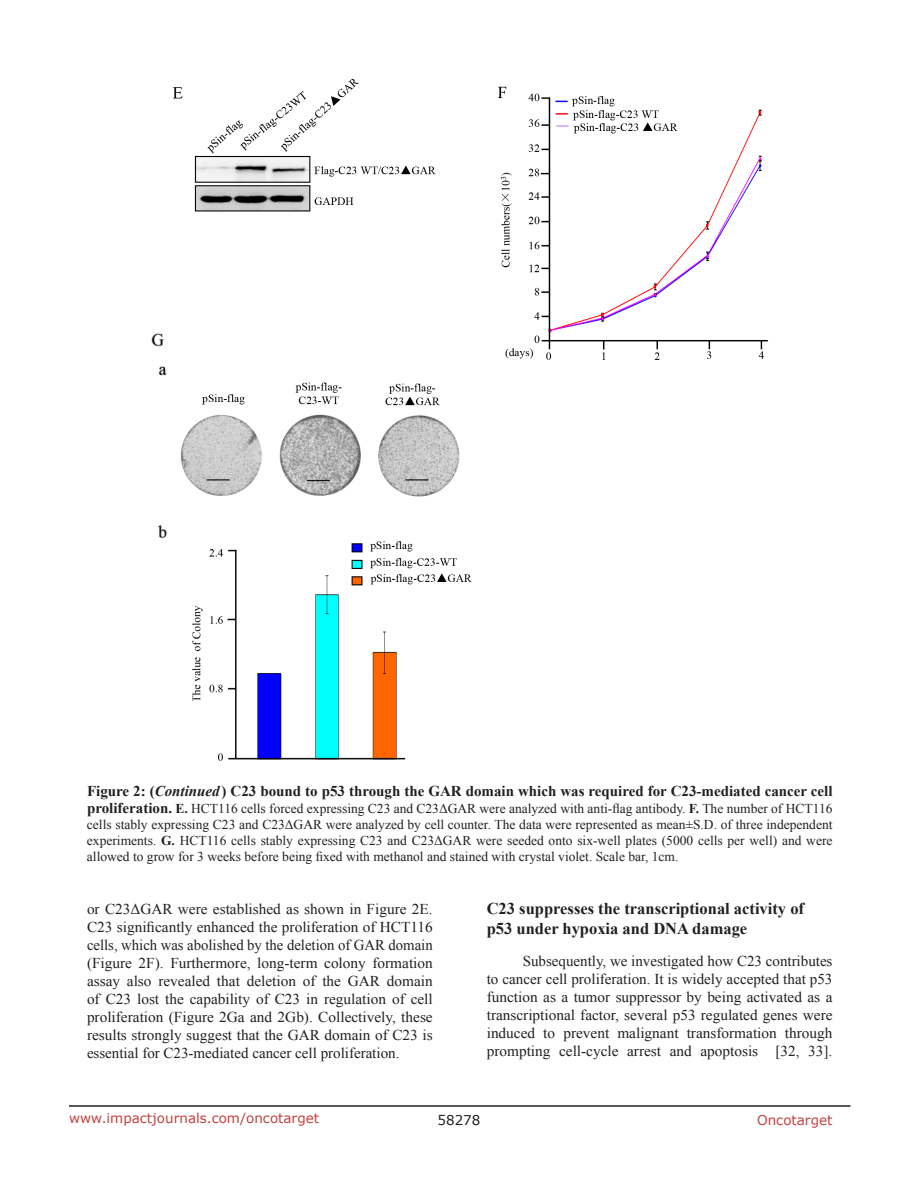
<style>
.page{position:relative;width:918px;height:1188px;background:#fff}
.page>*{position:absolute;margin:0;border:0;box-sizing:border-box;transform-origin:0 0}
.t1{font:700 16.5px/19.8px "Times New Roman";color:#231f20}
.t2{font:15px/18px "Times New Roman";color:#231f20;text-align:justify}
.t3{font:700 15px "Times New Roman";color:#231f20}
.t4{font:13.5px/16.2px "Times New Roman";color:#231f20;text-align:justify}
.t5{font:13.5px "Verdana";color:#c24141}
.t6{font:13.5px "Verdana";color:#231f20}
.s1{font-style:italic}
.s2{font-weight:700;font-size:15px}
.s3{font-weight:700}
</style>
<div class="page">
<hr style="left:69px;top:1105px;width:781px;height:2px;background:#231f20">
<img style="left:151px;top:78px;width:617px;height:683px">
<p class="t3" style="left:87px;top:781px;width:747px">Figure 2: (<span class="s1">Continued</span>) C23 bound to p53 through the GAR domain which was required for C23-mediated cancer cell</p>
<p class="t4" style="left:87px;top:800px;width:747px"><span class="s2">proliferation.</span> <span class="s3">E.</span> HCT116 cells forced expressing C23 and C23ΔGAR were analyzed with anti-flag antibody. <span class="s3">F.</span> The number of HCT116 cells stably expressing C23 and C23ΔGAR were analyzed by cell counter. The data were represented as mean±S.D. of three independent experiments. <span class="s3">G.</span> HCT116 cells stably expressing C23 and C23ΔGAR were seeded onto six-well plates (5000 cells per well) and were allowed to grow for 3 weeks before being fixed with methanol and stained with crystal violet. Scale bar, 1cm.</p>
<p class="t2" style="left:87px;top:899px;width:347px">or C23ΔGAR were established as shown in Figure 2E.<br>C23 significantly enhanced the proliferation of HCT116 cells, which was abolished by the deletion of GAR domain (Figure 2F). Furthermore, long-term colony formation assay also revealed that deletion of the GAR domain of C23 lost the capability of C23 in regulation of cell proliferation (Figure 2Ga and 2Gb). Collectively, these results strongly suggest that the GAR domain of C23 is essential for C23-mediated cancer cell proliferation.</p>
<p class="t1" style="left:487px;top:899px;width:319px">C23 suppresses the transcriptional activity of p53 under hypoxia and DNA damage</p>
<p class="t2" style="left:487px;top:951px;width:347px;text-indent:36px">Subsequently, we investigated how C23 contributes to cancer cell proliferation. It is widely accepted that p53 function as a tumor suppressor by being activated as a transcriptional factor, several p53 regulated genes were induced to prevent malignant transformation through prompting cell-cycle arrest and apoptosis [32, 33].</p>
<p class="t5" style="left:69px;top:1109px;width:252px">www.impactjournals.com/oncotarget</p>
<p class="t6" style="left:438px;top:1111px;width:44px">58278</p>
<p class="t5" style="left:757px;top:1111px;width:77px">Oncotarget</p>
</div>
